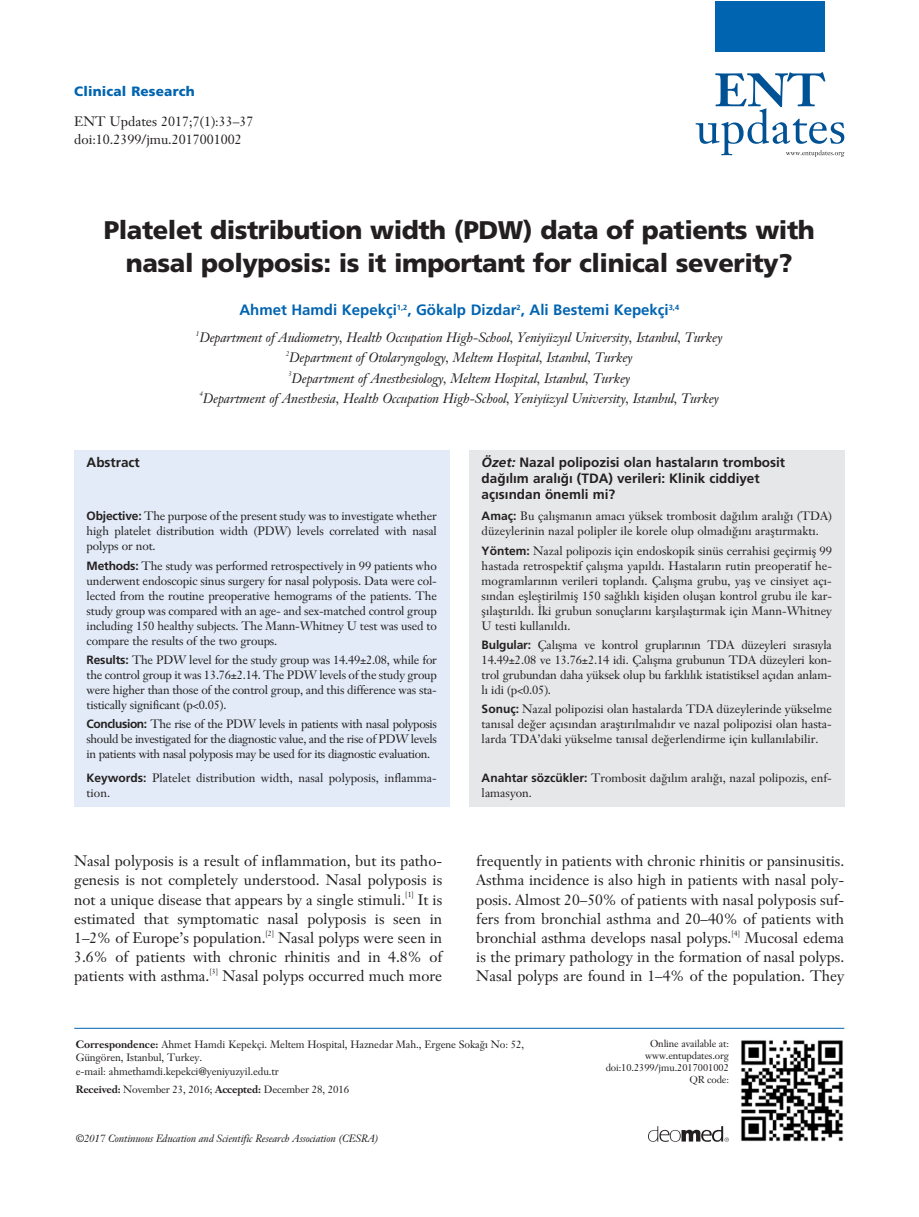
<style>
.page{position:relative;width:919px;height:1217px;background:#fff}
.page>*{position:absolute;margin:0;border:0;box-sizing:border-box;transform-origin:0 0}
.t1{font:900 25.5px/33px "Frutiger";letter-spacing:-.02em;color:#231f20;text-align:center}
.t2{font:15px/19.2px "Janson Text";color:#231f20;text-align:justify}
.t3{font:700 15px "Frutiger";color:#0064b1}
.t4{font:italic 13.5px "Janson Text";letter-spacing:-.01em;color:#231f20}
.t5{font:700 13.5px/15.8px "Frutiger";color:#231f20}
.t6{font:13.5px/17.4px "Janson Text";color:#231f20}
.t7{font:900 13.5px "Frutiger";letter-spacing:.01em;color:#0064b1}
.t8{font:12px/15px "Janson Text";color:#231f20;text-align:justify}
.t9{font:10.5px/13.5px "Janson Text";letter-spacing:-.01em;color:#231f20}
.t10{font:italic 10.5px "Janson Text";letter-spacing:-.01em;color:#231f20}
.t11{font:10.05px/12px "Janson Text";letter-spacing:-.015em;color:#231f20;text-align:right}
.t12{font:7.5px "Janson Text";color:#231f20}
.t13{font:italic 6.75px "Janson Text";color:#231f20}
.s1{font-family:"Frutiger";font-weight:700}
.s2{font-style:italic}
.s3{font-weight:700}
</style>
<div class="page">
<div style="left:469px;top:450px;width:375px;height:356px;background:#e6e7e8"></div>
<div style="left:74px;top:450px;width:375px;height:356px;background:#e2ebf7"></div>
<svg style="left:648px;top:1126px;width:80px;height:15px"></svg>
<hr style="left:74px;top:1027px;width:770px;height:1px;background:#0064b1">
<img style="left:741px;top:1040px;width:102px;height:102px">
<svg style="left:695px;top:72px;width:149px;height:85px"></svg>
<div style="left:715px;top:1px;width:110px;height:50px;background:#0064b1"></div>
<p class="t7" style="left:74px;top:86px;width:122px">Clinical Research</p>
<p class="t6" style="left:74px;top:114px;width:181px">ENT Updates 2017;7(1):33–37 doi:10.2399/jmu.2017001002</p>
<h1 class="t1" style="left:104px;top:215px;width:712px">Platelet distribution width (PDW) data of patients with nasal polyposis: is it important for clinical severity?</h1>
<p class="t3" style="left:239px;top:304px;width:441px">Ahmet Hamdi Kepekçi<sup>1,2</sup>, Gökalp Dizdar<sup>2</sup>, Ali Bestemi Kepekçi<sup>3,4</sup></p>
<p class="t13" style="left:196px;top:330px;width:5px">1</p>
<p class="t4" style="left:199px;top:332px;width:524px">Department of Audiometry, Health Occupation High-School, Yeniyüzy›l University, Istanbul, Turkey</p>
<p class="t13" style="left:286px;top:351px;width:5px">2</p>
<p class="t4" style="left:289px;top:352px;width:345px">Department of Otolaryngology, Meltem Hospital, Istanbul, Turkey</p>
<p class="t13" style="left:288px;top:371px;width:5px">3</p>
<p class="t4" style="left:291px;top:373px;width:340px">Department of Anesthesiology, Meltem Hospital, Istanbul, Turkey</p>
<p class="t13" style="left:199px;top:391px;width:5px">4</p>
<p class="t4" style="left:203px;top:393px;width:517px">Department of Anesthesia, Health Occupation High-School, Yeniyüzy›l University, Istanbul, Turkey</p>
<p class="t5" style="left:87px;top:456px;width:55px">Abstract</p>
<p class="t8" style="left:87px;top:509px;width:352px"><span class="s1">Objective:</span> The purpose of the present study was to investigate whether high platelet distribution width (PDW) levels correlated with nasal polyps or not.</p>
<p class="t8" style="left:87px;top:559px;width:352px"><span class="s1">Methods:</span> The study was performed retrospectively in 99 patients who underwent endoscopic sinus surgery for nasal polyposis. Data were col&shy;lected from the routine preoperative hemograms of the patients. The study group was compared with an age- and sex-matched control group including 150 healthy subjects. The Mann-Whitney U test was used to compare the results of the two groups.</p>
<p class="t8" style="left:87px;top:653px;width:352px"><span class="s1">Results:</span> The PDW level for the study group was 14.49±2.08, while for the control group it was 13.76±2.14. The PDW levels of the study group were higher than those of the control group, and this difference was sta&shy;tistically significant (p&lt;0.05).</p>
<p class="t8" style="left:87px;top:717px;width:352px"><span class="s1">Conclusion:</span> The rise of the PDW levels in patients with nasal polyposis should be investigated for the diagnostic value, and the rise of PDW levels in patients with nasal polyposis may be used for its diagnostic evaluation.</p>
<p class="t8" style="left:87px;top:771px;width:352px"><span class="s1">Keywords:</span> Platelet distribution width, nasal polyposis, inflamma&shy;tion.</p>
<p class="t2" style="left:74px;top:852px;width:369px">Nasal polyposis is a result of inflammation, but its patho&shy;genesis is not completely understood. Nasal polyposis is not a unique disease that appears by a single stimuli.</p>
<p class="t12" style="left:405px;top:891px;width:10px">[1]</p>
<p class="t2" style="left:74px;top:891px;width:369px;text-indent:344px">It is estimated that symptomatic nasal polyposis is seen in 1–2% of Europe’s population.</p>
<p class="t12" style="left:265px;top:929px;width:10px">[2]</p>
<p class="t2" style="left:74px;top:929px;width:369px;text-indent:204px">Nasal polyps were seen in 3.6% of patients with chronic rhinitis and in 4.8% of patients with asthma.</p>
<p class="t12" style="left:209px;top:968px;width:10px">[3]</p>
<p class="t2" style="left:222px;top:967px;width:221px">Nasal polyps occurred much more</p>
<p class="t5" style="left:481px;top:456px;width:305px"><span class="s2">Özet:</span> Nazal polipozisi olan hastalar›n trombosit da¤›l›m aral›¤› (TDA) verileri: Klinik ciddiyet aç›s›ndan önemli mi?</p>
<p class="t8" style="left:481px;top:510px;width:352px"><span class="s1">Amaç:</span> Bu çal›flman›n amac› yüksek trombosit da¤›l›m aral›¤› (TDA) düzeylerinin nazal polipler ile korele olup olmad›¤›n› araflt›rmakt›.</p>
<p class="t8" style="left:481px;top:544px;width:352px"><span class="s1">Yöntem:</span> Nazal polipozis için endoskopik sinüs cerrahisi geçirmifl 99 hastada retrospektif çal›flma yap›ld›. Hastalar›n rutin preoperatif he&shy;mogramlar›n›n verileri topland›. Çal›flma grubu, yafl ve cinsiyet aç›- s›ndan efllefltirilmifl 150 sa¤l›kl› kifliden oluflan kontrol grubu ile kar&shy;fl›laflt›r›ld›. ‹ki grubun sonuçlar›n› karfl›laflt›rmak için Mann-Whitney U testi kullan›ld›.</p>
<p class="t8" style="left:481px;top:638px;width:352px"><span class="s1">Bulgular:</span> Çal›flma ve kontrol gruplar›n›n TDA düzeyleri s›ras›yla 14.49±2.08 ve 13.76±2.14 idi. Çal›flma grubunun TDA düzeyleri kon&shy;trol grubundan daha yüksek olup bu farkl›l›k istatistiksel aç›dan anlam&shy;l› idi (p&lt;0.05).</p>
<p class="t8" style="left:481px;top:702px;width:352px"><span class="s1">Sonuç:</span> Nazal polipozisi olan hastalarda TDA düzeylerinde yükselme tan›sal de¤er aç›s›ndan araflt›r›lmal›d›r ve nazal polipozisi olan hasta&shy;larda TDA’daki yükselme tan›sal de¤erlendirme için kullan›labilir.</p>
<p class="t8" style="left:481px;top:771px;width:352px"><span class="s1">Anahtar sözcükler:</span> Trombosit da¤›l›m aral›¤›, nazal polipozis, enf&shy;lamasyon.</p>
<p class="t2" style="left:476px;top:852px;width:369px">frequently in patients with chronic rhinitis or pansinusitis.<br>Asthma incidence is also high in patients with nasal poly&shy;posis. Almost 20–50% of patients with nasal polyposis suf&shy;fers from bronchial asthma and 20–40% of patients with bronchial asthma develops nasal polyps.</p>
<p class="t12" style="left:731px;top:929px;width:10px">[4]</p>
<p class="t2" style="left:476px;top:929px;width:369px;text-indent:268px">Mucosal edema is the primary pathology in the formation of nasal polyps.<br>Nasal polyps are found in 1–4% of the population. They</p>
<p class="t9" style="left:76px;top:1038px;width:450px"><span class="s3">Correspondence:</span> Ahmet Hamdi Kepekçi. Meltem Hospital, Haznedar Mah., Ergene Soka¤› No: 52,<br>Güngören, Istanbul, Turkey.<br>e-mail: ahmethamdi.kepekci@yeniyuzyil.edu.tr</p>
<p class="t9" style="left:76px;top:1083px;width:275px"><span class="s3">Received:</span> November 23, 2016; <span class="s3">Accepted:</span> December 28, 2016</p>
<p class="t10" style="left:76px;top:1133px;width:304px">©2017 Continuous Education and Scientific Research Association (CESRA)</p>
<p class="t11" style="left:605px;top:1038px;width:125px">Online available at: www.entupdates.org doi:10.2399/jmu.2017001002<br>QR code:</p>
</div>
